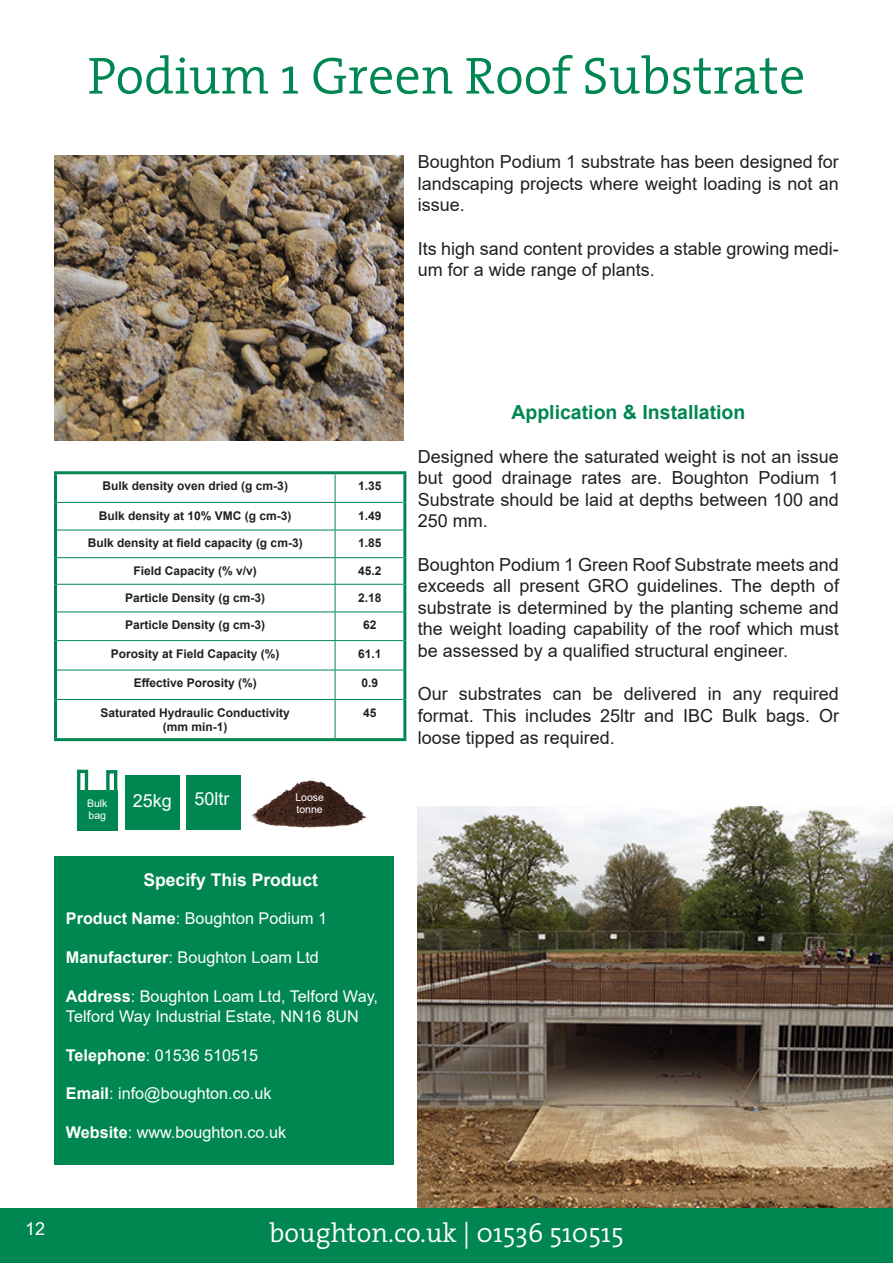
<style>
.page{position:relative;width:893px;height:1263px;background:#fff}
.page>*{position:absolute;margin:0;border:0;box-sizing:border-box;transform-origin:0 0}
.t1{font:300 52.5px "The Serif";color:#008751}
.t2{font:300 27px "The Serif";color:#fff}
.t3{font:700 19.5px "Arial";color:#008751}
.t4{font:18px/21.6px "Arial";color:#231f20;text-align:justify}
.t5{font:18px "Arial";color:#fff}
.t6{font:700 17.55px "Arial";color:#fff}
.t7{font:16.2px/19.5px "Arial";color:#fff}
.t8{font:700 12px "Arial";color:#231f20}
.t9{font:10.5px/12.6px "Arial";color:#fff}
.s1{font-weight:700}
</style>
<div class="page">
<img style="left:418px;top:806px;width:475px;height:403px">
<hr style="left:57px;top:502px;width:278px;height:1px;background:#008751">
<hr style="left:335px;top:502px;width:68px;height:1px;background:#008751">
<hr style="left:57px;top:530px;width:278px;height:1px;background:#008751">
<hr style="left:335px;top:530px;width:68px;height:1px;background:#008751">
<hr style="left:57px;top:557px;width:278px;height:1px;background:#008751">
<hr style="left:335px;top:557px;width:68px;height:1px;background:#008751">
<hr style="left:57px;top:584px;width:278px;height:1px;background:#008751">
<hr style="left:335px;top:584px;width:68px;height:1px;background:#008751">
<hr style="left:57px;top:611px;width:278px;height:1px;background:#008751">
<hr style="left:335px;top:611px;width:68px;height:1px;background:#008751">
<svg style="left:335px;top:474px;width:1px;height:225px"></svg>
<hr style="left:335px;top:700px;width:1px;height:38px;background:#008751">
<hr style="left:57px;top:640px;width:278px;height:1px;background:#008751">
<hr style="left:335px;top:640px;width:68px;height:1px;background:#008751">
<hr style="left:57px;top:670px;width:278px;height:1px;background:#008751">
<hr style="left:335px;top:670px;width:68px;height:1px;background:#008751">
<hr style="left:57px;top:699px;width:278px;height:1px;background:#008751">
<hr style="left:335px;top:699px;width:68px;height:1px;background:#008751">
<hr style="left:54px;top:471px;width:281px;height:3px;background:#008751">
<hr style="left:54px;top:474px;width:3px;height:28px;background:#008751">
<hr style="left:335px;top:471px;width:71px;height:3px;background:#008751">
<hr style="left:403px;top:474px;width:3px;height:28px;background:#008751">
<hr style="left:54px;top:502px;width:3px;height:28px;background:#008751">
<hr style="left:403px;top:502px;width:3px;height:28px;background:#008751">
<hr style="left:54px;top:530px;width:3px;height:28px;background:#008751">
<hr style="left:403px;top:530px;width:3px;height:28px;background:#008751">
<hr style="left:54px;top:558px;width:3px;height:26px;background:#008751">
<hr style="left:403px;top:558px;width:3px;height:26px;background:#008751">
<hr style="left:54px;top:584px;width:3px;height:28px;background:#008751">
<hr style="left:403px;top:584px;width:3px;height:28px;background:#008751">
<hr style="left:54px;top:612px;width:3px;height:29px;background:#008751">
<hr style="left:403px;top:612px;width:3px;height:29px;background:#008751">
<hr style="left:54px;top:641px;width:3px;height:29px;background:#008751">
<hr style="left:403px;top:641px;width:3px;height:29px;background:#008751">
<hr style="left:54px;top:670px;width:3px;height:29px;background:#008751">
<hr style="left:403px;top:670px;width:3px;height:29px;background:#008751">
<hr style="left:54px;top:699px;width:3px;height:39px;background:#008751">
<hr style="left:403px;top:699px;width:3px;height:39px;background:#008751">
<hr style="left:54px;top:738px;width:281px;height:3px;background:#008751">
<hr style="left:335px;top:738px;width:71px;height:3px;background:#008751">
<div style="left:0;top:1209px;width:893px;height:54px;background:#008751"></div>
<img style="left:54px;top:155px;width:350px;height:285px">
<div style="left:54px;top:856px;width:339px;height:308px;background:#008751"></div>
<div style="left:77px;top:790px;width:41px;height:40px;background:#008751"></div>
<div style="left:77px;top:770px;width:11px;height:43px;border:3px solid #008751"></div>
<div style="left:106px;top:770px;width:11px;height:44px;border:3px solid #008751"></div>
<div style="left:125px;top:776px;width:54px;height:54px;background:#008751"></div>
<div style="left:186px;top:776px;width:54px;height:54px;background:#008751"></div>
<img style="left:252px;top:780px;width:115px;height:48px">
<p class="t1" style="left:88px;top:42px;width:719px">Podium 1 Green Roof Substrate</p>
<p class="t4" style="left:418px;top:151px;width:423px">Boughton Podium 1 substrate has been designed for landscaping projects where weight loading is not an issue.</p>
<p class="t4" style="left:418px;top:237px;width:423px">Its high sand content provides a stable growing medi&shy;um for a wide range of plants.</p>
<p class="t8" style="left:103px;top:477px;width:187px">Bulk density oven dried (g cm-3)</p>
<p class="t8" style="left:358px;top:477px;width:25px">1.35</p>
<p class="t8" style="left:99px;top:507px;width:194px">Bulk density at 10% VMC (g cm-3)</p>
<p class="t8" style="left:358px;top:507px;width:25px">1.49</p>
<p class="t8" style="left:88px;top:535px;width:216px">Bulk density at field capacity (g cm-3)</p>
<p class="t8" style="left:358px;top:535px;width:25px">1.85</p>
<p class="t8" style="left:134px;top:562px;width:125px">Field Capacity (% v/v)</p>
<p class="t8" style="left:358px;top:562px;width:25px">45.2</p>
<p class="t8" style="left:125px;top:589px;width:142px">Particle Density (g cm-3)</p>
<p class="t8" style="left:358px;top:589px;width:25px">2.18</p>
<p class="t8" style="left:125px;top:616px;width:142px">Particle Density (g cm-3)</p>
<p class="t8" style="left:363px;top:616px;width:15px">62</p>
<p class="t8" style="left:111px;top:645px;width:170px">Porosity at Field Capacity (%)</p>
<p class="t8" style="left:358px;top:645px;width:25px">61.1</p>
<p class="t8" style="left:134px;top:675px;width:125px">Effective Porosity (%)</p>
<p class="t8" style="left:362px;top:675px;width:18px">0.9</p>
<p class="t8" style="left:101px;top:704px;width:191px">Saturated Hydraulic Conductivity</p>
<p class="t8" style="left:163px;top:718px;width:66px">(mm min-1)</p>
<p class="t8" style="left:363px;top:704px;width:15px">45</p>
<p class="t9" style="left:87px;top:797px;width:22px">Bulk</p>
<p class="t9" style="left:88px;top:809px;width:19px">bag</p>
<p class="t5" style="left:133px;top:788px;width:41px">25kg</p>
<p class="t5" style="left:195px;top:786px;width:37px">50ltr</p>
<p class="t9" style="left:295px;top:791px;width:30px">Loose tonne</p>
<p class="t6" style="left:143px;top:867px;width:176px">Specify This Product</p>
<p class="t7" style="left:66px;top:909px;width:263px"><span class="s1">Product Name</span>: Boughton Podium 1</p>
<p class="t7" style="left:66px;top:948px;width:255px"><span class="s1">Manufacturer</span>: Boughton Loam Ltd</p>
<p class="t7" style="left:66px;top:987px;width:314px"><span class="s1">Address</span>: Boughton Loam Ltd, Telford Way,<br>Telford Way Industrial Estate, NN16 8UN</p>
<p class="t7" style="left:66px;top:1045px;width:194px"><span class="s1">Telephone</span>: 01536 510515</p>
<p class="t7" style="left:66px;top:1084px;width:207px"><span class="s1">Email</span>: info@boughton.co.uk</p>
<p class="t7" style="left:66px;top:1123px;width:222px"><span class="s1">Website</span>: www.boughton.co.uk</p>
<p class="t3" style="left:511px;top:399px;width:236px">Application &amp; Installation</p>
<p class="t4" style="left:418px;top:445px;width:423px">Designed where the saturated weight is not an issue but good drainage rates are. Boughton Podium 1<br>Substrate should be laid at depths between 100 and 250 mm.</p>
<p class="t4" style="left:418px;top:553px;width:423px">Boughton Podium 1 Green Roof Substrate meets and exceeds all present GRO guidelines. The depth of substrate is determined by the planting scheme and the weight loading capability of the roof which must be assessed by a qualified structural engineer.</p>
<p class="t4" style="left:418px;top:683px;width:423px">Our substrates can be delivered in any required format. This includes 25ltr and IBC Bulk bags. Or loose tipped as required.</p>
<p class="t5" style="left:25px;top:1216px;width:22px">12</p>
<p class="t2" style="left:269px;top:1215px;width:356px">boughton.co.uk | 01536 510515</p>
</div>
